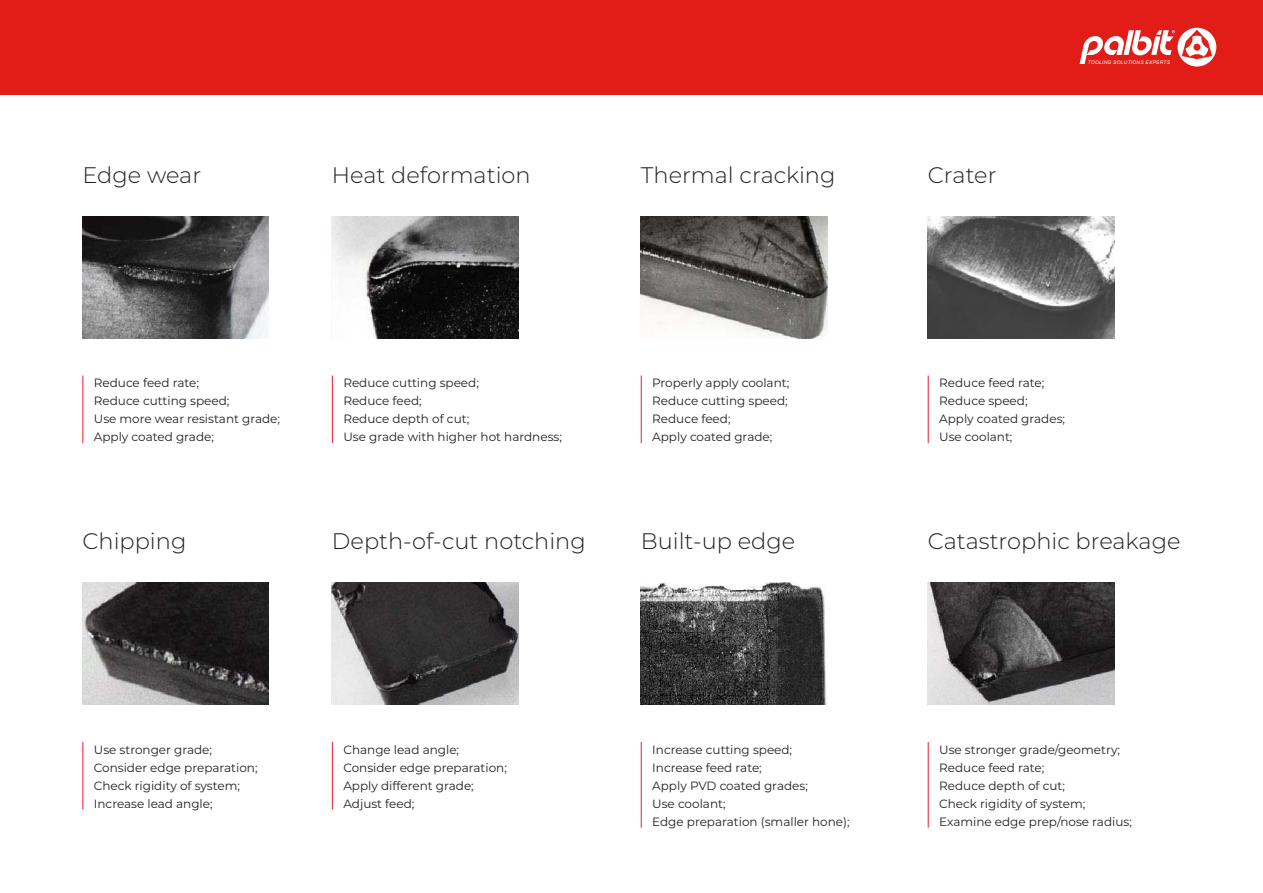
<style>
.page{position:relative;width:1263px;height:893px;background:#fff}
.page>*{position:absolute;margin:0;border:0;box-sizing:border-box;transform-origin:0 0}
.t1{font:300 22.5px "Montserrat";color:#231f20}
.t2{font:12px "Montserrat";color:#231f20}
.t3{font:italic 4.8px "Arial";letter-spacing:.06em;color:#fff}
</style>
<div class="page">
<div style="left:0;top:0;width:1263px;height:94px;background:#e21d17"></div>
<svg style="left:1079px;top:28px;width:137px;height:39px"></svg>
<hr style="left:82px;top:375px;width:1px;height:68px;background:#ee1b2c">
<hr style="left:332px;top:375px;width:1px;height:68px;background:#ee1b2c">
<hr style="left:641px;top:375px;width:1px;height:68px;background:#ee1b2c">
<hr style="left:928px;top:375px;width:1px;height:68px;background:#ee1b2c">
<hr style="left:82px;top:742px;width:1px;height:67px;background:#ee1b2c">
<hr style="left:332px;top:742px;width:1px;height:67px;background:#ee1b2c">
<hr style="left:641px;top:742px;width:1px;height:86px;background:#ee1b2c">
<hr style="left:928px;top:742px;width:1px;height:86px;background:#ee1b2c">
<img style="left:82px;top:216px;width:187px;height:123px">
<img style="left:332px;top:216px;width:186px;height:123px">
<img style="left:641px;top:216px;width:186px;height:123px">
<img style="left:928px;top:216px;width:187px;height:123px">
<img style="left:82px;top:582px;width:187px;height:123px">
<img style="left:332px;top:582px;width:186px;height:123px">
<img style="left:641px;top:582px;width:186px;height:123px">
<img style="left:928px;top:582px;width:187px;height:123px">
<p class="t1" style="left:82px;top:160px;width:120px">Edge wear</p>
<p class="t1" style="left:332px;top:160px;width:200px">Heat deformation</p>
<p class="t1" style="left:641px;top:160px;width:196px">Thermal cracking</p>
<p class="t1" style="left:928px;top:160px;width:70px">Crater</p>
<p class="t3" style="left:1088px;top:59px;width:84px">TOOLING SOLUTIONS EXPERTS</p>
<p class="t2" style="left:94px;top:375px;width:107px">Reduce feed rate;</p>
<p class="t2" style="left:94px;top:393px;width:137px">Reduce cutting speed;</p>
<p class="t2" style="left:94px;top:411px;width:188px">Use more wear resistant grade;</p>
<p class="t2" style="left:94px;top:429px;width:122px">Apply coated grade;</p>
<p class="t2" style="left:343px;top:375px;width:137px">Reduce cutting speed;</p>
<p class="t2" style="left:343px;top:393px;width:80px">Reduce feed;</p>
<p class="t2" style="left:343px;top:411px;width:127px">Reduce depth of cut;</p>
<p class="t2" style="left:343px;top:429px;width:220px">Use grade with higher hot hardness;</p>
<p class="t2" style="left:652px;top:375px;width:138px">Properly apply coolant;</p>
<p class="t2" style="left:652px;top:393px;width:137px">Reduce cutting speed;</p>
<p class="t2" style="left:652px;top:411px;width:80px">Reduce feed;</p>
<p class="t2" style="left:652px;top:429px;width:122px">Apply coated grade;</p>
<p class="t2" style="left:939px;top:375px;width:107px">Reduce feed rate;</p>
<p class="t2" style="left:939px;top:393px;width:90px">Reduce speed;</p>
<p class="t2" style="left:939px;top:411px;width:127px">Apply coated grades;</p>
<p class="t2" style="left:939px;top:429px;width:75px">Use coolant;</p>
<p class="t1" style="left:82px;top:526px;width:105px">Chipping</p>
<p class="t1" style="left:332px;top:526px;width:255px">Depth-of-cut notching</p>
<p class="t1" style="left:641px;top:526px;width:156px">Built-up edge</p>
<p class="t1" style="left:928px;top:526px;width:254px">Catastrophic breakage</p>
<p class="t2" style="left:94px;top:741px;width:120px">Use stronger grade;</p>
<p class="t2" style="left:94px;top:759px;width:165px">Consider edge preparation;</p>
<p class="t2" style="left:94px;top:777px;width:148px">Check rigidity of system;</p>
<p class="t2" style="left:94px;top:795px;width:120px">Increase lead angle;</p>
<p class="t2" style="left:343px;top:741px;width:117px">Change lead angle;</p>
<p class="t2" style="left:343px;top:759px;width:165px">Consider edge preparation;</p>
<p class="t2" style="left:343px;top:777px;width:132px">Apply different grade;</p>
<p class="t2" style="left:343px;top:795px;width:73px">Adjust feed;</p>
<p class="t2" style="left:652px;top:741px;width:141px">Increase cutting speed;</p>
<p class="t2" style="left:652px;top:759px;width:111px">Increase feed rate;</p>
<p class="t2" style="left:652px;top:777px;width:157px">Apply PVD coated grades;</p>
<p class="t2" style="left:652px;top:795px;width:75px">Use coolant;</p>
<p class="t2" style="left:652px;top:813px;width:199px">Edge preparation (smaller hone);</p>
<p class="t2" style="left:939px;top:741px;width:182px">Use stronger grade/geometry;</p>
<p class="t2" style="left:939px;top:759px;width:107px">Reduce feed rate;</p>
<p class="t2" style="left:939px;top:777px;width:127px">Reduce depth of cut;</p>
<p class="t2" style="left:939px;top:795px;width:148px">Check rigidity of system;</p>
<p class="t2" style="left:939px;top:813px;width:194px">Examine edge prep/nose radius;</p>
</div>
